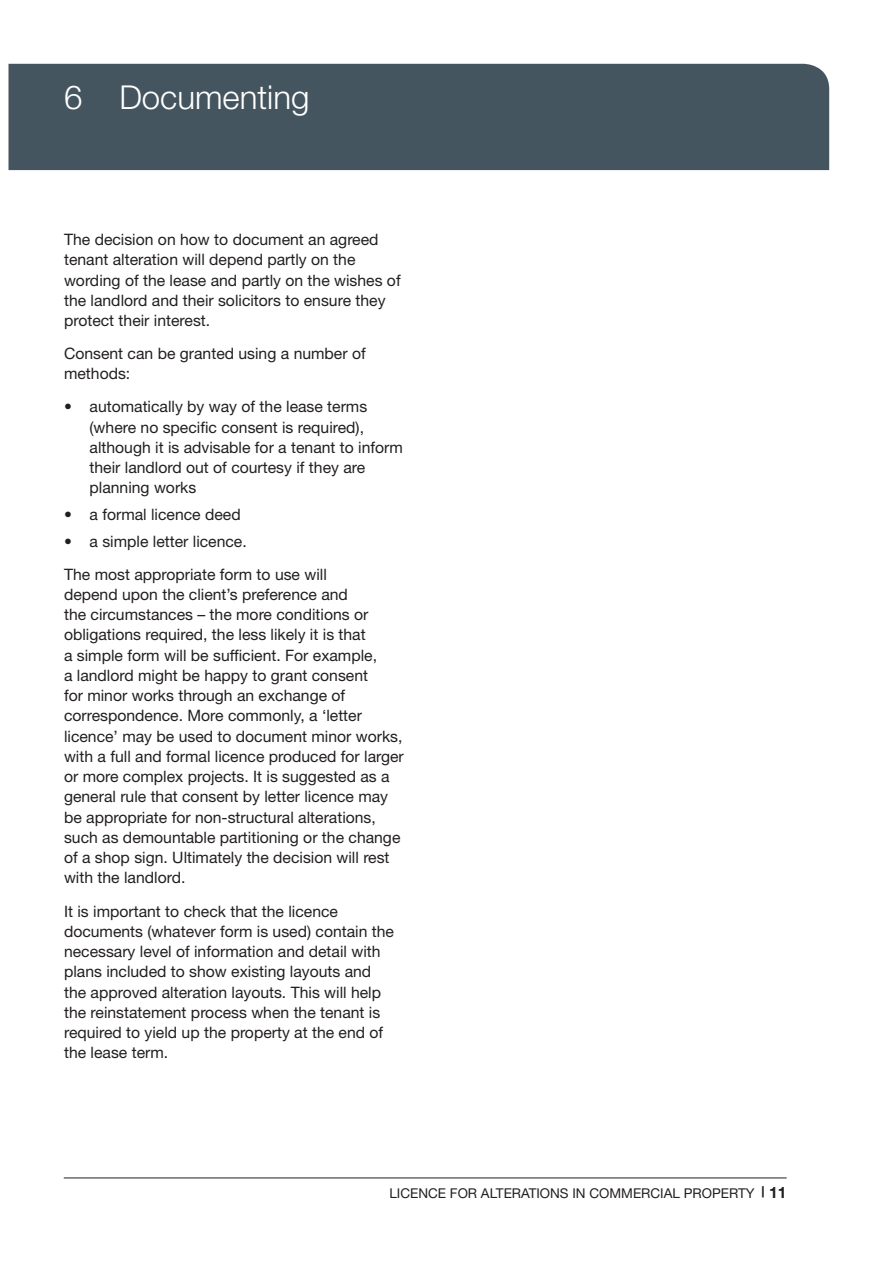
<style>
.page{position:relative;width:893px;height:1263px;background:#fff}
.page>*{position:absolute;margin:0;border:0;box-sizing:border-box;transform-origin:0 0}
.Chapter_alternative{font:300 33px "Helvetica Neue LT Std";color:#fff}
.BODY_TEXT{font:15.75px/20.2px "Helvetica Neue LT Std";color:#231f20}
.t1{font:13.5px "Helvetica Neue LT Std";color:#231f20}
.s1{font-weight:700;font-size:15.75px}
</style>
<div class="page">
<hr style="left:64px;top:1177px;width:723px;height:1px;background:#231f20">
<div style="left:9px;top:64px;width:820px;height:106px;background:#45555f"></div>
<p class="Chapter_alternative" style="left:64px;top:77px;width:247px">6 Documenting</p>
<p class="BODY_TEXT" style="left:64px;top:229px;width:338px">The decision on how to document an agreed tenant alteration will depend partly on the wording of the lease and partly on the wishes of the landlord and their solicitors to ensure they protect their interest.</p>
<p class="BODY_TEXT" style="left:64px;top:343px;width:303px">Consent can be granted using a number of methods:</p>
<p class="BODY_TEXT" style="left:90px;top:396px;width:315px;text-indent:-26px">• automatically by way of the lease terms (where no specific consent is required), although it is advisable for a tenant to inform their landlord out of courtesy if they are planning works</p>
<p class="BODY_TEXT" style="left:64px;top:504px;width:178px">• a formal licence deed</p>
<p class="BODY_TEXT" style="left:64px;top:531px;width:184px">• a simple letter licence.</p>
<p class="BODY_TEXT" style="left:64px;top:564px;width:341px">The most appropriate form to use will<br>depend upon the client’s preference and<br>the circumstances – the more conditions or obligations required, the less likely it is that<br>a simple form will be sufficient. For example,<br>a landlord might be happy to grant consent<br>for minor works through an exchange of correspondence. More commonly, a ‘letter licence’ may be used to document minor works, with a full and formal licence produced for larger or more complex projects. It is suggested as a general rule that consent by letter licence may be appropriate for non-structural alterations, such as demountable partitioning or the change of a shop sign. Ultimately the decision will rest with the landlord.</p>
<p class="BODY_TEXT" style="left:64px;top:900px;width:331px">It is important to check that the licence documents (whatever form is used) contain the necessary level of information and detail with plans included to show existing layouts and the approved alteration layouts. This will help the reinstatement process when the tenant is required to yield up the property at the end of the lease term.</p>
<p class="t1" style="left:389px;top:1185px;width:399px">LICENCE FOR ALTERATIONS IN COMMERCIAL PROPERTY <sup>|</sup> <span class="s1">11</span></p>
</div>
